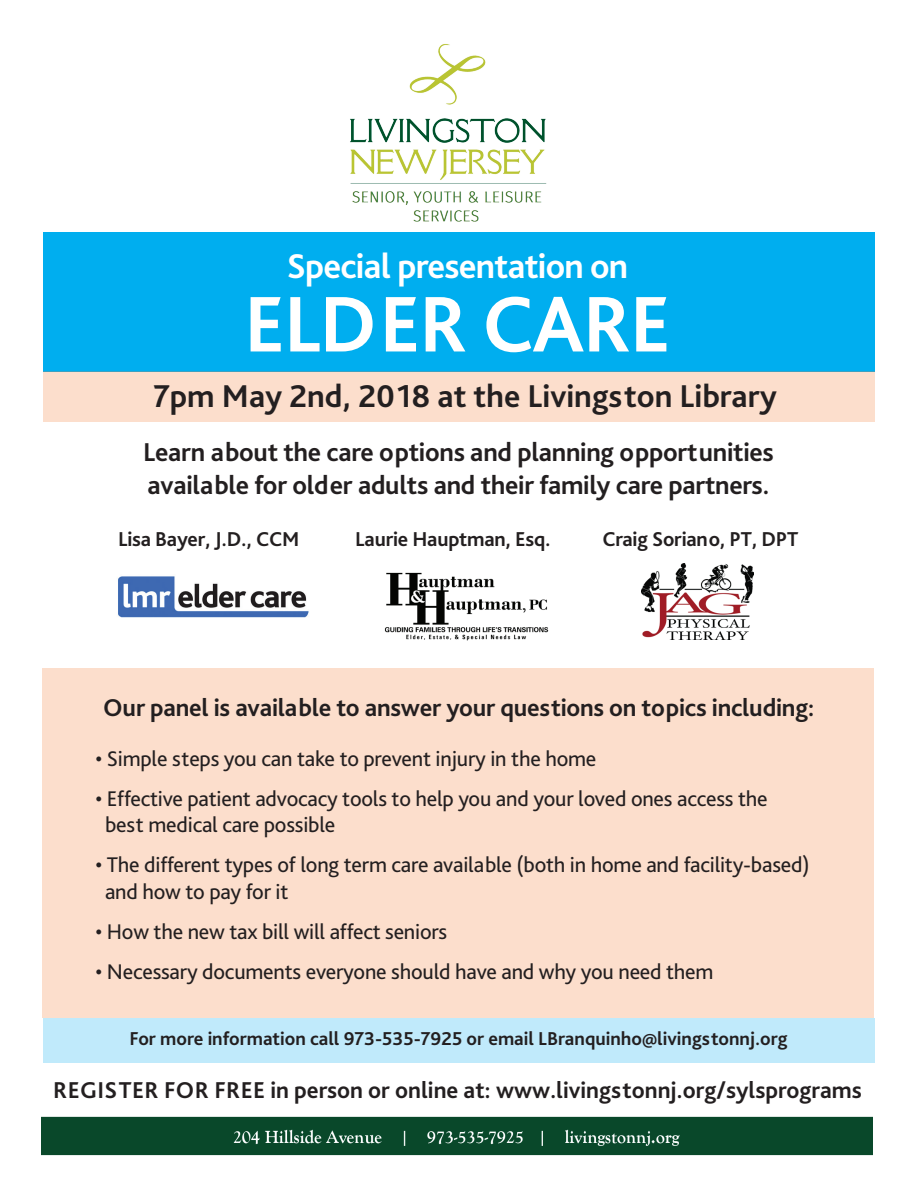
<style>
.page{position:relative;width:918px;height:1188px;background:#fff}
.page>*{position:absolute;margin:0;border:0;box-sizing:border-box;transform-origin:0 0}
.t1{font:700 82.5px "Bliss Pro";letter-spacing:-.02em;color:#fff}
.t2{font:700 36px "Bliss Pro";letter-spacing:-.02em;color:#fff}
.t3{font:700 33px "Bliss Pro";color:#231f20}
.t4{font:700 27px/32.4px "Bliss Pro";letter-spacing:-.01em;color:#231f20}
.t5{font:700 25.5px "Bliss Pro";letter-spacing:-.01em;color:#231f20}
.t6{font:700 24px "Bliss Pro";color:#231f20}
.t7{font:22.2px/26.7px "Bliss Pro";letter-spacing:-.01em;color:#231f20}
.t8{font:700 21px "Bliss Pro";letter-spacing:-.01em;color:#231f20}
.t9{font:700 19.5px "Bliss Pro";color:#231f20}
</style>
<div class="page">
<div style="left:42px;top:668px;width:832px;height:350px;background:#fcdecc"></div>
<div style="left:43px;top:232px;width:832px;height:139px;background:#00aeef"></div>
<img style="left:350px;top:44px;width:196px;height:178px">
<div style="left:43px;top:1018px;width:832px;height:45px;background:#c0eafb"></div>
<img style="left:41px;top:1116px;width:832px;height:40px">
<img style="left:642px;top:563px;width:111px;height:77px">
<img style="left:118px;top:576px;width:191px;height:42px">
<img style="left:384px;top:572px;width:165px;height:69px">
<div style="left:43px;top:371px;width:832px;height:50px;background:#fcdecc"></div>
<h2 class="t2" style="left:287px;top:244px;width:343px">Special presentation on</h2>
<h1 class="t1" style="left:244px;top:273px;width:429px">ELDER CARE</h1>
<h3 class="t3" style="left:153px;top:376px;width:625px">7pm May 2nd, 2018 at the Livingston Library</h3>
<p class="t4" style="left:143px;top:436px;width:632px">Learn about the care options and planning opportunities available for older adults and their family care partners.</p>
<p class="t8" style="left:118px;top:526px;width:183px">Lisa Bayer, J.D., CCM</p>
<p class="t8" style="left:355px;top:526px;width:197px">Laurie Hauptman, Esq.</p>
<p class="t8" style="left:602px;top:526px;width:197px">Craig Soriano, PT, DPT</p>
<p class="t5" style="left:103px;top:692px;width:713px">Our panel is available to answer your questions on topics including:</p>
<p class="t7" style="left:96px;top:744px;width:502px">• Simple steps you can take to prevent injury in the home</p>
<p class="t7" style="left:105px;top:784px;width:664px;text-indent:-9px">• Effective patient advocacy tools to help you and your loved ones access the best medical care possible</p>
<p class="t7" style="left:105px;top:851px;width:706px;text-indent:-9px">• The different types of long term care available (both in home and facility-based) and how to pay for it</p>
<p class="t7" style="left:96px;top:917px;width:353px">• How the new tax bill will affect seniors</p>
<p class="t7" style="left:96px;top:957px;width:620px">• Necessary documents everyone should have and why you need them</p>
<p class="t9" style="left:129px;top:1026px;width:660px">For more information call 973-535-7925 or email LBranquinho@livingstonnj.org</p>
<p class="t6" style="left:53px;top:1075px;width:810px">REGISTER FOR FREE in person or online at: www.livingstonnj.org/sylsprograms</p>
</div>
